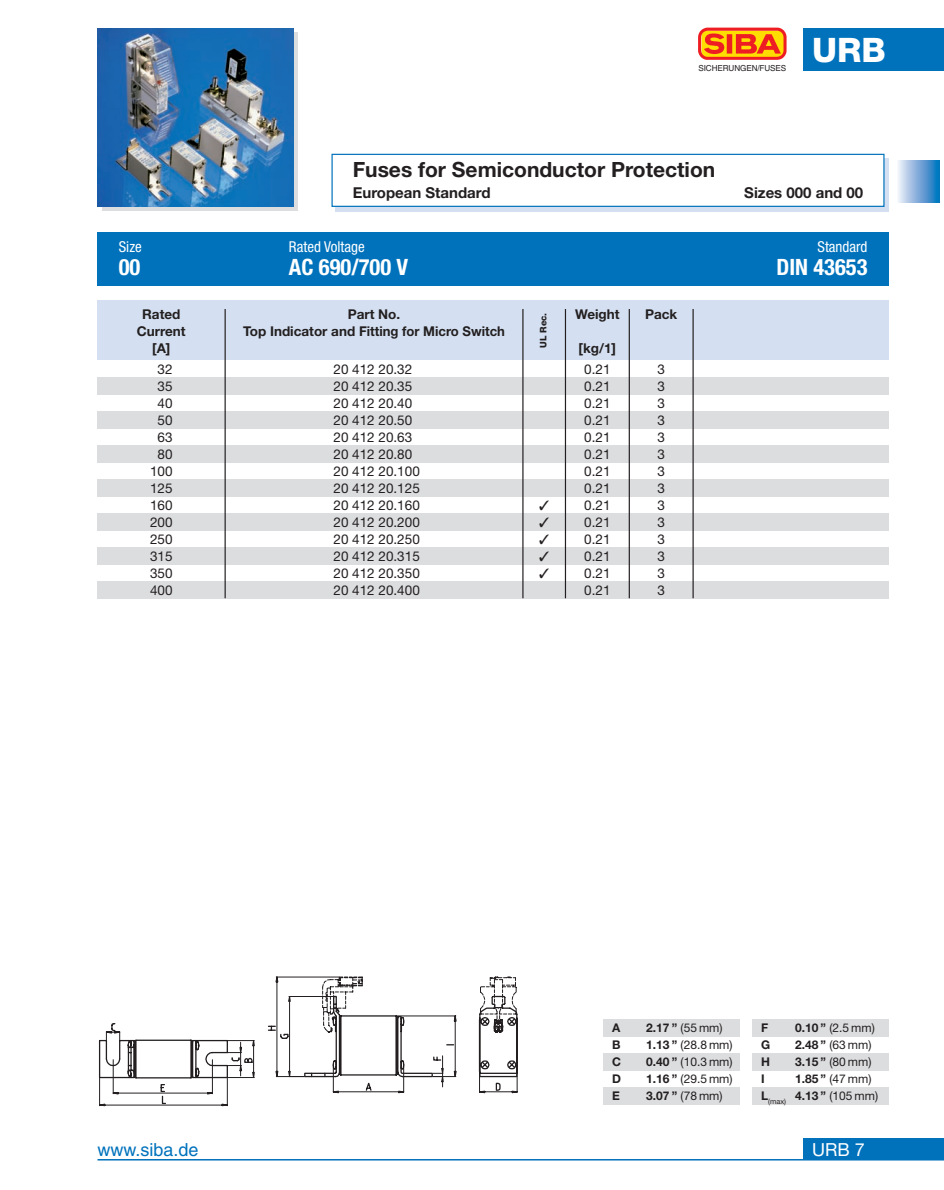
<style>
.page{position:relative;width:944px;height:1190px;background:#fff}
.page>*{position:absolute;margin:0;border:0;box-sizing:border-box;transform-origin:0 0}
.t1{font:800 33.75px "Helvetica Neue";color:#fff}
.t2{font:700 condensed 22.5px "Helvetica Neue";color:#fff}
.t3{font:700 21px "Helvetica Neue";color:#231f20}
.t4{font:18px "Helvetica";color:#0072bc}
.t5{font:18px "Helvetica Neue";color:#fff}
.t6{font:700 15px "Helvetica Neue";color:#231f20}
.t7{font:condensed 15px "Helvetica Neue";color:#fff}
.t8{font:13.5px "Helvetica Neue";color:#231f20}
.t9{font:700 13.5px "Helvetica Neue";color:#231f20}
.t10{font:12px/17px "Helvetica Neue";color:#231f20}
.t11{font:700 12px "Helvetica Neue";color:#231f20}
.t12{font:800 9px "Helvetica Neue";color:#231f20}
.t13{font:8.25px "Helvetica";letter-spacing:-.01em;color:#231f20}
.s1{font-weight:700}
</style>
<div class="page">
<div style="left:897px;top:160px;width:42px;height:43px;background:linear-gradient(to right,#f9eef9,#0d73be)"></div>
<div style="left:803px;top:28px;width:141px;height:43px;background:#0072bc"></div>
<div style="left:803px;top:1138px;width:141px;height:21px;background:#0072bc"></div>
<hr style="left:97px;top:1159px;width:847px;height:1px;background:#0072bc">
<img style="left:698px;top:27px;width:89px;height:33px">
<div style="left:102px;top:33px;width:195px;height:178px;background:linear-gradient(to right,#dcdddf,#dcdddf)"></div>
<div style="left:97px;top:547px;width:791px;height:17px;background:#dcdddf"></div>
<div style="left:97px;top:581px;width:791px;height:17px;background:#dcdddf"></div>
<div style="left:97px;top:300px;width:791px;height:60px;background:#d4e0f1"></div>
<div style="left:97px;top:377px;width:791px;height:17px;background:#dcdddf"></div>
<div style="left:97px;top:411px;width:791px;height:17px;background:#dcdddf"></div>
<div style="left:97px;top:445px;width:791px;height:17px;background:#dcdddf"></div>
<div style="left:97px;top:479px;width:791px;height:17px;background:#dcdddf"></div>
<div style="left:97px;top:513px;width:791px;height:17px;background:#dcdddf"></div>
<hr style="left:224px;top:309px;width:2px;height:289px;background:#231f20">
<hr style="left:522px;top:309px;width:1px;height:289px;background:#231f20">
<hr style="left:628px;top:309px;width:2px;height:289px;background:#231f20">
<hr style="left:692px;top:309px;width:1px;height:289px;background:#231f20">
<hr style="left:565px;top:309px;width:1px;height:289px;background:#231f20">
<div style="left:97px;top:232px;width:791px;height:54px;background:#0072bc"></div>
<div style="left:336px;top:158px;width:552px;height:53px;background:#d4e0f1"></div>
<div style="left:332px;top:154px;width:551px;height:52px;background:#fff"></div>
<div style="left:331px;top:154px;width:553px;height:53px;border:1px solid #0072bc"></div>
<img style="left:97px;top:28px;width:196px;height:179px">
<div style="left:603px;top:1019px;width:137px;height:17px;background:#dcdddf"></div>
<div style="left:603px;top:1053px;width:137px;height:17px;background:#dcdddf"></div>
<div style="left:603px;top:1087px;width:137px;height:17px;background:#dcdddf"></div>
<div style="left:752px;top:1019px;width:136px;height:17px;background:#dcdddf"></div>
<div style="left:752px;top:1053px;width:136px;height:17px;background:#dcdddf"></div>
<div style="left:752px;top:1087px;width:136px;height:17px;background:#dcdddf"></div>
<svg style="left:99px;top:1104px;width:129px;height:2px"></svg>
<svg style="left:98px;top:976px;width:420px;height:128px"></svg>
<p class="t13" style="left:698px;top:65px;width:89px">SICHERUNGEN/FUSES</p>
<h1 class="t1" style="left:812px;top:38px;width:75px">URB</h1>
<h3 class="t3" style="left:353px;top:162px;width:364px">Fuses for Semiconductor Protection</h3>
<p class="t6" style="left:353px;top:187px;width:139px">European Standard</p>
<p class="t6" style="left:744px;top:187px;width:120px">Sizes 000 and 00</p>
<p class="t7" style="left:119px;top:241px;width:25px">Size</p>
<p class="t7" style="left:289px;top:241px;width:77px">Rated Voltage</p>
<p class="t7" style="left:817px;top:241px;width:51px">Standard</p>
<h2 class="t2" style="left:119px;top:259px;width:23px">00</h2>
<h2 class="t2" style="left:289px;top:259px;width:121px">AC 690/700 V</h2>
<h2 class="t2" style="left:776px;top:259px;width:93px">DIN 43653</h2>
<p class="t9" style="left:142px;top:309px;width:40px">Rated</p>
<p class="t9" style="left:348px;top:309px;width:54px">Part No.</p>
<p class="t9" style="left:575px;top:309px;width:46px">Weight</p>
<p class="t9" style="left:645px;top:309px;width:34px">Pack</p>
<p class="t9" style="left:137px;top:326px;width:50px">Current</p>
<p class="t9" style="left:243px;top:326px;width:263px">Top Indicator and Fitting for Micro Switch</p>
<p class="t9" style="left:152px;top:343px;width:20px">[A]</p>
<p class="t9" style="left:578px;top:343px;width:39px">[kg/1]</p>
<p class="t8" style="left:157px;top:364px;width:17px">32</p>
<p class="t8" style="left:333px;top:364px;width:80px">20 412 20.32</p>
<p class="t8" style="left:584px;top:364px;width:28px">0.21</p>
<p class="t8" style="left:657px;top:364px;width:9px">3</p>
<p class="t8" style="left:157px;top:381px;width:17px">35</p>
<p class="t8" style="left:333px;top:381px;width:80px">20 412 20.35</p>
<p class="t8" style="left:584px;top:381px;width:28px">0.21</p>
<p class="t8" style="left:657px;top:381px;width:9px">3</p>
<p class="t8" style="left:157px;top:398px;width:17px">40</p>
<p class="t8" style="left:333px;top:398px;width:80px">20 412 20.40</p>
<p class="t8" style="left:584px;top:398px;width:28px">0.21</p>
<p class="t8" style="left:657px;top:398px;width:9px">3</p>
<p class="t8" style="left:157px;top:415px;width:17px">50</p>
<p class="t8" style="left:333px;top:415px;width:80px">20 412 20.50</p>
<p class="t8" style="left:584px;top:415px;width:28px">0.21</p>
<p class="t8" style="left:657px;top:415px;width:9px">3</p>
<p class="t8" style="left:157px;top:432px;width:17px">63</p>
<p class="t8" style="left:333px;top:432px;width:80px">20 412 20.63</p>
<p class="t8" style="left:584px;top:432px;width:28px">0.21</p>
<p class="t8" style="left:657px;top:432px;width:9px">3</p>
<p class="t8" style="left:157px;top:449px;width:17px">80</p>
<p class="t8" style="left:333px;top:449px;width:80px">20 412 20.80</p>
<p class="t8" style="left:584px;top:449px;width:28px">0.21</p>
<p class="t8" style="left:657px;top:449px;width:9px">3</p>
<p class="t8" style="left:150px;top:466px;width:24px">100</p>
<p class="t8" style="left:333px;top:466px;width:88px">20 412 20.100</p>
<p class="t8" style="left:584px;top:466px;width:28px">0.21</p>
<p class="t8" style="left:657px;top:466px;width:9px">3</p>
<p class="t8" style="left:150px;top:483px;width:24px">125</p>
<p class="t8" style="left:333px;top:483px;width:88px">20 412 20.125</p>
<p class="t8" style="left:584px;top:483px;width:28px">0.21</p>
<p class="t8" style="left:657px;top:483px;width:9px">3</p>
<p class="t8" style="left:150px;top:500px;width:24px">160</p>
<p class="t8" style="left:333px;top:500px;width:88px">20 412 20.160</p>
<p class="t8" style="left:584px;top:500px;width:28px">0.21</p>
<p class="t8" style="left:657px;top:500px;width:9px">3</p>
<p class="t8" style="left:150px;top:517px;width:24px">200</p>
<p class="t8" style="left:333px;top:517px;width:88px">20 412 20.200</p>
<p class="t8" style="left:584px;top:517px;width:28px">0.21</p>
<p class="t8" style="left:657px;top:517px;width:9px">3</p>
<p class="t8" style="left:150px;top:534px;width:24px">250</p>
<p class="t8" style="left:333px;top:534px;width:88px">20 412 20.250</p>
<p class="t8" style="left:584px;top:534px;width:28px">0.21</p>
<p class="t8" style="left:657px;top:534px;width:9px">3</p>
<p class="t8" style="left:150px;top:551px;width:24px">315</p>
<p class="t8" style="left:333px;top:551px;width:88px">20 412 20.315</p>
<p class="t8" style="left:584px;top:551px;width:28px">0.21</p>
<p class="t8" style="left:657px;top:551px;width:9px">3</p>
<p class="t8" style="left:150px;top:568px;width:24px">350</p>
<p class="t8" style="left:333px;top:568px;width:88px">20 412 20.350</p>
<p class="t8" style="left:584px;top:568px;width:28px">0.21</p>
<p class="t8" style="left:657px;top:568px;width:9px">3</p>
<p class="t8" style="left:150px;top:585px;width:24px">400</p>
<p class="t8" style="left:333px;top:585px;width:88px">20 412 20.400</p>
<p class="t8" style="left:584px;top:585px;width:28px">0.21</p>
<p class="t8" style="left:657px;top:585px;width:9px">3</p>
<p class="t12" style="left:540px;top:348px;width:37px;rotate:-90deg">UL Rec.</p>
<h3 class="t4" style="left:97px;top:1142px;width:103px">www.siba.de</h3>
<p class="t11" style="left:612px;top:1023px;width:10px">A</p>
<p class="t10" style="left:646px;top:1020px;width:78px"><span class="s1">2.17 ”</span> (55 mm)</p>
<p class="t11" style="left:612px;top:1040px;width:10px">B</p>
<p class="t10" style="left:646px;top:1037px;width:88px"><span class="s1">1.13 ”</span> (28.8 mm)</p>
<p class="t11" style="left:612px;top:1057px;width:10px">C</p>
<p class="t10" style="left:646px;top:1054px;width:88px"><span class="s1">0.40 ”</span> (10.3 mm)</p>
<p class="t11" style="left:612px;top:1074px;width:10px">D</p>
<p class="t10" style="left:646px;top:1071px;width:88px"><span class="s1">1.16 ”</span> (29.5 mm)</p>
<p class="t11" style="left:612px;top:1091px;width:9px">E</p>
<p class="t10" style="left:646px;top:1088px;width:78px"><span class="s1">3.07 ”</span> (78 mm)</p>
<p class="t11" style="left:761px;top:1023px;width:9px">F</p>
<p class="t10" style="left:795px;top:1020px;width:81px"><span class="s1">0.10 ”</span> (2.5 mm)</p>
<p class="t11" style="left:761px;top:1040px;width:11px">G</p>
<p class="t10" style="left:795px;top:1037px;width:78px"><span class="s1">2.48 ”</span> (63 mm)</p>
<p class="t11" style="left:761px;top:1057px;width:10px">H</p>
<p class="t10" style="left:795px;top:1054px;width:78px"><span class="s1">3.15 ”</span> (80 mm)</p>
<p class="t11" style="left:761px;top:1074px;width:5px">I</p>
<p class="t10" style="left:761px;top:1071px;width:118px;text-indent:34px"><span class="s1">1.85 ”</span> (47 mm)<br><span class="s1">L</span><sub>(max)</sub> <span class="s1">4.13 ”</span> (105 mm)</p>
<h3 class="t5" style="left:812px;top:1142px;width:54px">URB 7</h3>
</div>
